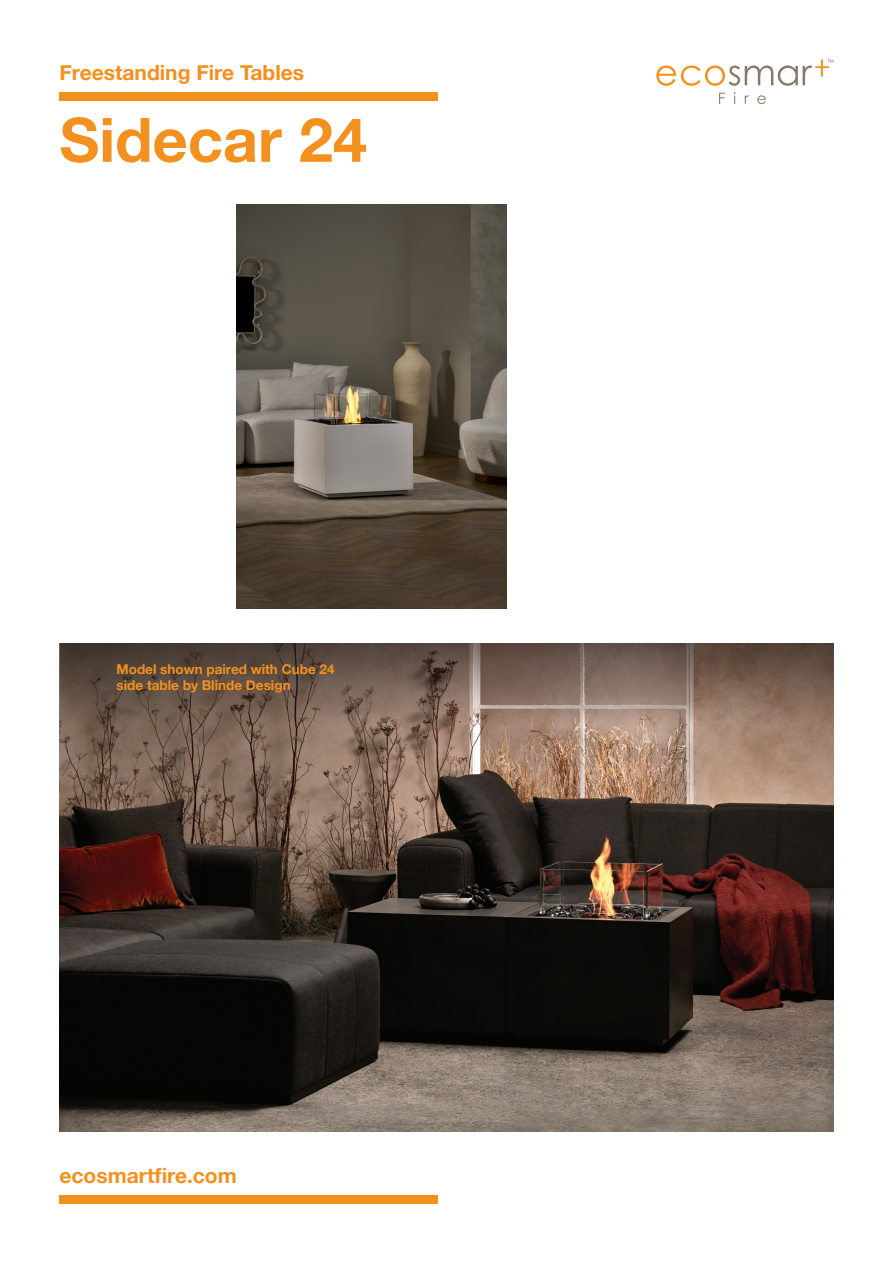
<style>
.page{position:relative;width:893px;height:1263px;background:#fff}
.page>*{position:absolute;margin:0;border:0;box-sizing:border-box;transform-origin:0 0}
.t1{font:700 61.2px "Helvetica Neue";color:#f4901d}
.t2{font:700 21px "Helvetica Neue";color:#f4901d}
.t3{font:700 13.5px/16.2px "Helvetica Neue";color:#f4901d}
</style>
<div class="page">
<div style="left:60px;top:1195px;width:378px;height:8px;background:#f4901d"></div>
<svg style="left:719px;top:93px;width:6px;height:11px"></svg>
<svg style="left:745px;top:95px;width:4px;height:9px"></svg>
<svg style="left:757px;top:95px;width:9px;height:9px"></svg>
<svg style="left:656px;top:60px;width:177px;height:26px"></svg>
<div style="left:60px;top:92px;width:378px;height:8px;background:#f4901d"></div>
<img style="left:237px;top:204px;width:270px;height:405px">
<img style="left:60px;top:773px;width:773px;height:358px">
<svg style="left:60px;top:643px;width:773px;height:130px;background:#80695b"></svg>
<h2 class="t2" style="left:60px;top:56px;width:246px">Freestanding Fire Tables</h2>
<p class="t1" style="left:60px;top:92px;width:309px">Sidecar 24</p>
<p class="t3" style="left:117px;top:661px;width:219px">Model shown paired with Cube 24 side table by Blinde Design</p>
<h2 class="t2" style="left:60px;top:1159px;width:179px">ecosmartfire.com</h2>
</div>
